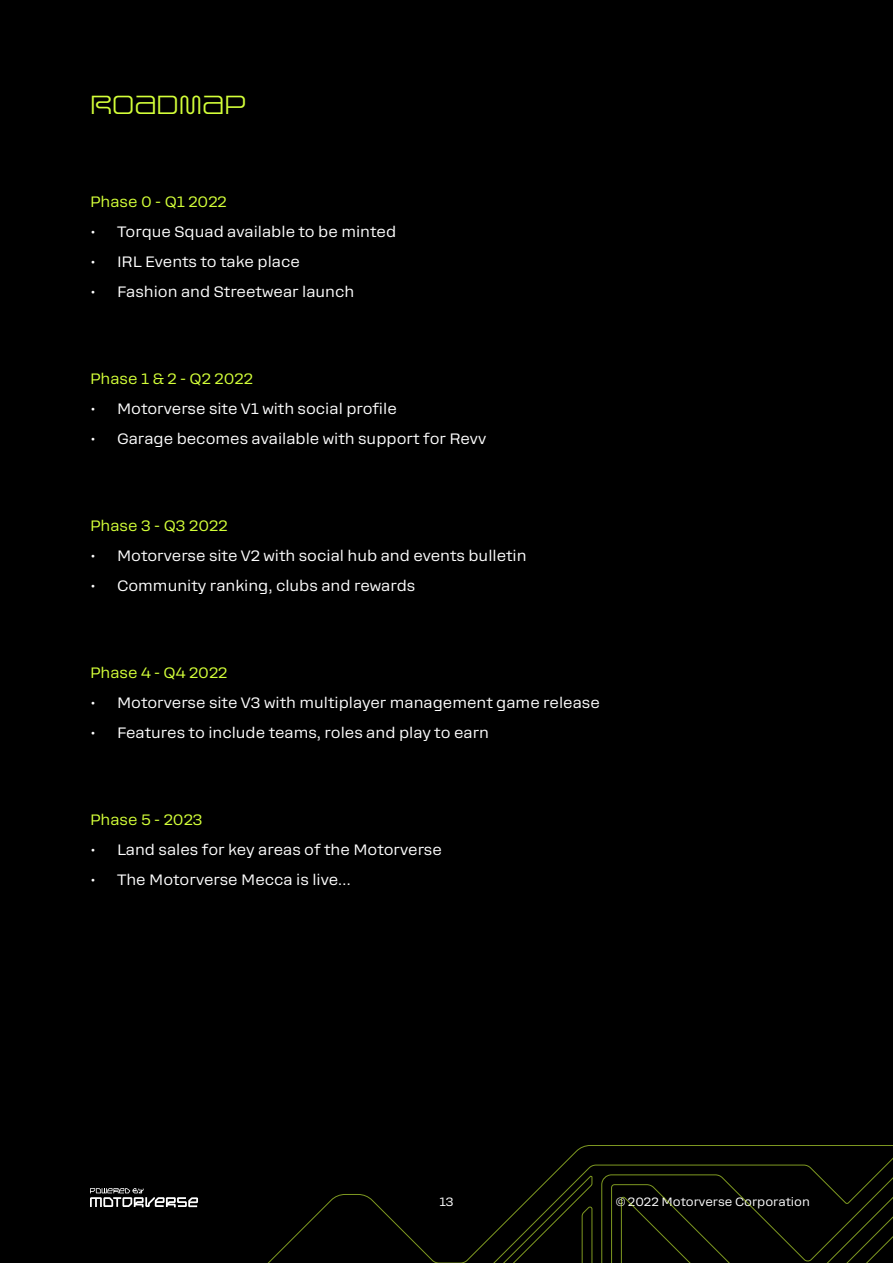
<style>
.page{position:relative;width:893px;height:1263px;background:#000}
.page>*{position:absolute;margin:0;border:0;box-sizing:border-box;transform-origin:0 0}
.t1{font:300 30px "F37 F51";color:#d4ff39}
.t2{font:15px "Rooftop";color:#fff}
.t3{font:15px "Rooftop";color:#d4ff39}
.t4{font:12px "Rooftop";color:#fff}
</style>
<div class="page">
<svg style="left:90px;top:1145px;width:803px;height:118px"></svg>
<h1 class="t1" style="left:90px;top:87px;width:158px">ROADMAP</h1>
<p class="t3" style="left:90px;top:193px;width:138px">Phase 0 - Q1 2022</p>
<p class="t2" style="left:90px;top:223px;width:308px">• Torque Squad available to be minted</p>
<p class="t2" style="left:90px;top:253px;width:211px">• IRL Events to take place</p>
<p class="t2" style="left:90px;top:283px;width:266px">• Fashion and Streetwear launch</p>
<p class="t3" style="left:90px;top:370px;width:164px">Phase 1 &amp; 2 - Q2 2022</p>
<p class="t2" style="left:90px;top:400px;width:308px">• Motorverse site V1 with social profile</p>
<p class="t2" style="left:90px;top:430px;width:398px">• Garage becomes available with support for Revv</p>
<p class="t3" style="left:90px;top:517px;width:139px">Phase 3 - Q3 2022</p>
<p class="t2" style="left:90px;top:547px;width:438px">• Motorverse site V2 with social hub and events bulletin</p>
<p class="t2" style="left:90px;top:577px;width:327px">• Community ranking, clubs and rewards</p>
<p class="t3" style="left:90px;top:664px;width:139px">Phase 4 - Q4 2022</p>
<p class="t2" style="left:90px;top:694px;width:511px">• Motorverse site V3 with multiplayer management game release</p>
<p class="t2" style="left:90px;top:724px;width:400px">• Features to include teams, roles and play to earn</p>
<p class="t3" style="left:90px;top:811px;width:114px">Phase 5 - 2023</p>
<p class="t2" style="left:90px;top:841px;width:353px">• Land sales for key areas of the Motorverse</p>
<p class="t2" style="left:90px;top:871px;width:262px">• The Motorverse Mecca is live…</p>
<p class="t4" style="left:439px;top:1195px;width:16px">13</p>
<p class="t4" style="left:616px;top:1195px;width:196px">© 2022 Motorverse Corporation</p>
</div>
